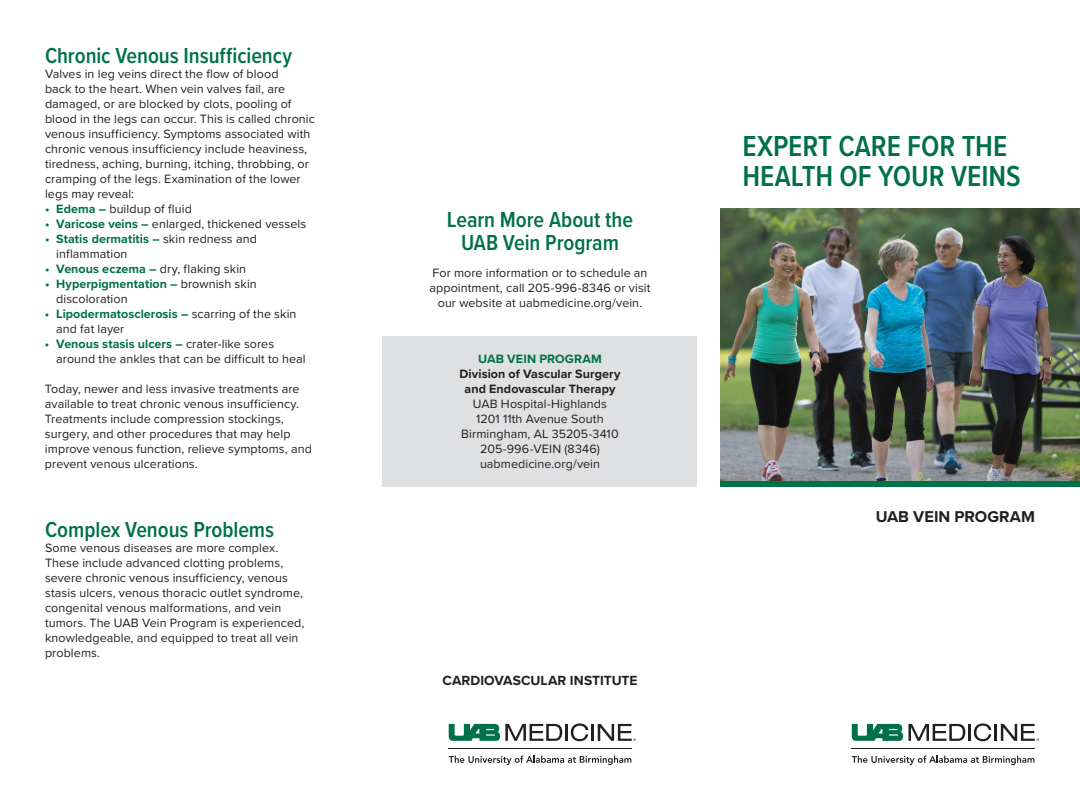
<style>
.page{position:relative;width:1080px;height:810px;background:#fff}
.page>*{position:absolute;margin:0;border:0;box-sizing:border-box;transform-origin:0 0}
.t1{font:600 30px/30px "Proxima Nova Cond";color:#007049}
.t2{font:600 22.5px/23.8px "Proxima Nova Cond";letter-spacing:-.005em;color:#007049;text-align:center}
.t3{font:700 16.25px "Proxima Nova";color:#231f20}
.t4{font:700 13.75px "Proxima Nova";letter-spacing:.005em;color:#231f20}
.t5{font:12.5px/15px "Proxima Nova";letter-spacing:.005em;color:#231f20}
.t6{font:700 12.5px/15px "Proxima Nova";letter-spacing:.005em;color:#231f20;text-align:center}
.t7{font:700 12.5px "Proxima Nova";letter-spacing:.01em;color:#007049}
.s1{font-weight:700;color:#007049}
</style>
<div class="page">
<img style="left:720px;top:209px;width:360px;height:272px">
<div style="left:720px;top:481px;width:360px;height:5px;background:#007049"></div>
<div style="left:382px;top:336px;width:316px;height:150px;background:#dfe0e2"></div>
<hr style="left:449px;top:748px;width:183px;height:1px;background:#231f20">
<svg style="left:449px;top:756px;width:182px;height:9px"></svg>
<svg style="left:449px;top:724px;width:113px;height:17px"></svg>
<hr style="left:565px;top:724px;width:3px;height:17px;background:#231f20">
<svg style="left:571px;top:723px;width:17px;height:18px"></svg>
<hr style="left:591px;top:724px;width:3px;height:17px;background:#231f20">
<svg style="left:598px;top:724px;width:38px;height:17px"></svg>
<hr style="left:852px;top:748px;width:183px;height:1px;background:#231f20">
<svg style="left:852px;top:756px;width:182px;height:9px"></svg>
<svg style="left:852px;top:724px;width:113px;height:17px"></svg>
<hr style="left:968px;top:724px;width:3px;height:17px;background:#231f20">
<svg style="left:974px;top:723px;width:17px;height:18px"></svg>
<hr style="left:994px;top:724px;width:3px;height:17px;background:#231f20">
<svg style="left:1001px;top:724px;width:38px;height:17px"></svg>
<h2 class="t2" style="left:45px;top:43px;width:249px">Chronic Venous Insufficiency</h2>
<p class="t5" style="left:45px;top:66px;width:272px">Valves in leg veins direct the flow of blood<br>back to the heart. When vein valves fail, are damaged, or are blocked by clots, pooling of blood in the legs can occur. This is called chronic venous insufficiency. Symptoms associated with chronic venous insufficiency include heaviness, tiredness, aching, burning, itching, throbbing, or cramping of the legs. Examination of the lower legs may reveal:</p>
<p class="t5" style="left:45px;top:201px;width:148px"><span class="s1">• Edema –</span> buildup of fluid</p>
<p class="t5" style="left:45px;top:216px;width:263px"><span class="s1">• Varicose veins –</span> enlarged, thickened vessels</p>
<p class="t5" style="left:56px;top:231px;width:202px;text-indent:-11px"><span class="s1">• Statis dermatitis –</span> skin redness and inflammation</p>
<p class="t5" style="left:45px;top:261px;width:203px"><span class="s1">• Venous eczema –</span> dry, flaking skin</p>
<p class="t5" style="left:56px;top:276px;width:202px;text-indent:-11px"><span class="s1">• Hyperpigmentation –</span> brownish skin discoloration</p>
<p class="t5" style="left:56px;top:306px;width:242px;text-indent:-11px"><span class="s1">• Lipodermatosclerosis –</span> scarring of the skin and fat layer</p>
<p class="t5" style="left:56px;top:336px;width:251px;text-indent:-11px"><span class="s1">• Venous stasis ulcers –</span> crater-like sores around the ankles that can be difficult to heal</p>
<p class="t5" style="left:45px;top:381px;width:268px">Today, newer and less invasive treatments are available to treat chronic venous insufficiency.<br>Treatments include compression stockings, surgery, and other procedures that may help improve venous function, relieve symptoms, and prevent venous ulcerations.</p>
<h2 class="t2" style="left:45px;top:517px;width:231px">Complex Venous Problems</h2>
<p class="t5" style="left:45px;top:539px;width:261px">Some venous diseases are more complex.<br>These include advanced clotting problems, severe chronic venous insufficiency, venous stasis ulcers, venous thoracic outlet syndrome, congenital venous malformations, and vein tumors. The UAB Vein Program is experienced, knowledgeable, and equipped to treat all vein problems.</p>
<h2 class="t2" style="left:447px;top:207px;width:188px">Learn More About the<br>UAB Vein Program</h2>
<p class="t5" style="left:429px;top:264px;width:223px;text-align:center">For more information or to schedule an appointment, call 205-996-8346 or visit our website at uabmedicine.org/vein.</p>
<p class="t7" style="left:478px;top:349px;width:125px">UAB VEIN PROGRAM</p>
<p class="t6" style="left:460px;top:366px;width:162px">Division of Vascular Surgery and Endovascular Therapy</p>
<p class="t5" style="left:461px;top:395px;width:159px;text-align:center">UAB Hospital-Highlands<br>1201 11th Avenue South<br>Birmingham, AL 35205-3410<br>205-996-VEIN (8346) uabmedicine.org/vein</p>
<p class="t4" style="left:442px;top:670px;width:196px">CARDIOVASCULAR INSTITUTE</p>
<h1 class="t1" style="left:742px;top:130px;width:280px">EXPERT CARE FOR THE<br>HEALTH OF YOUR VEINS</h1>
<h3 class="t3" style="left:876px;top:504px;width:161px">UAB VEIN PROGRAM</h3>
</div>
